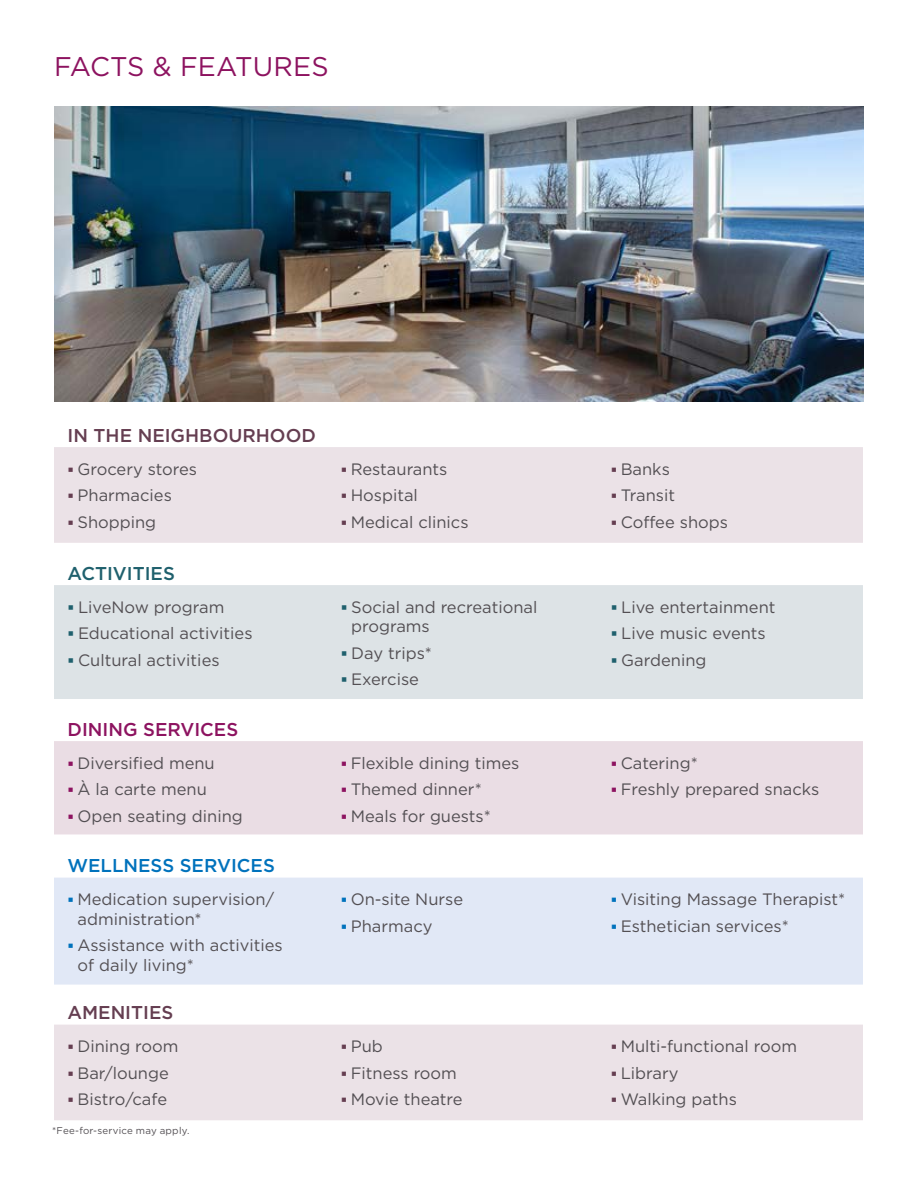
<style>
.page{position:relative;width:918px;height:1188px;background:#fff}
.page>*{position:absolute;margin:0;border:0;box-sizing:border-box;transform-origin:0 0}
.t1{font:27px "Gotham HTF";letter-spacing:.005em;color:#8d1360}
.ICON_LIST{font:500 18.6px "Gotham HTF";color:#653e51}
.t2{font:500 18.6px "Gotham HTF";color:#0072bc}
.t3{font:500 18.6px "Gotham HTF";color:#8d1360}
.ICON_LIST-2{font:500 18.6px "Gotham HTF";color:#1f606d}
.t4{font:16.5px/19.5px "Gotham HTF";color:#534f53}
.MICE_TYPE_FOR_LEGAL{font:9.75px "Gotham HTF";letter-spacing:.02em;color:#534f53}
</style>
<div class="page">
<div style="left:54px;top:447px;width:809px;height:96px;background:#ebe2e7"></div>
<img style="left:54px;top:107px;width:810px;height:294px">
<div style="left:54px;top:585px;width:809px;height:114px;background:#dde3e6"></div>
<div style="left:54px;top:741px;width:809px;height:93px;background:#eadde4"></div>
<div style="left:54px;top:878px;width:809px;height:107px;background:#e1e8f6"></div>
<div style="left:54px;top:1025px;width:809px;height:95px;background:#ebe2e7"></div>
<svg style="left:69px;top:467px;width:4px;height:5px"></svg>
<svg style="left:69px;top:494px;width:4px;height:4px"></svg>
<svg style="left:69px;top:520px;width:4px;height:5px"></svg>
<svg style="left:342px;top:467px;width:4px;height:5px"></svg>
<svg style="left:342px;top:494px;width:4px;height:4px"></svg>
<svg style="left:342px;top:520px;width:4px;height:5px"></svg>
<svg style="left:612px;top:467px;width:4px;height:5px"></svg>
<svg style="left:612px;top:494px;width:4px;height:4px"></svg>
<svg style="left:612px;top:520px;width:4px;height:5px"></svg>
<svg style="left:69px;top:605px;width:4px;height:4px"></svg>
<svg style="left:69px;top:631px;width:4px;height:5px"></svg>
<svg style="left:69px;top:658px;width:4px;height:4px"></svg>
<svg style="left:342px;top:605px;width:4px;height:4px"></svg>
<svg style="left:342px;top:651px;width:4px;height:4px"></svg>
<svg style="left:342px;top:677px;width:4px;height:5px"></svg>
<svg style="left:612px;top:605px;width:4px;height:4px"></svg>
<svg style="left:612px;top:631px;width:4px;height:5px"></svg>
<svg style="left:612px;top:658px;width:4px;height:4px"></svg>
<svg style="left:69px;top:761px;width:4px;height:5px"></svg>
<svg style="left:69px;top:788px;width:4px;height:4px"></svg>
<svg style="left:69px;top:814px;width:4px;height:5px"></svg>
<svg style="left:342px;top:761px;width:4px;height:5px"></svg>
<svg style="left:342px;top:788px;width:4px;height:4px"></svg>
<svg style="left:342px;top:814px;width:4px;height:5px"></svg>
<svg style="left:612px;top:761px;width:4px;height:5px"></svg>
<svg style="left:612px;top:788px;width:4px;height:4px"></svg>
<svg style="left:69px;top:898px;width:4px;height:4px"></svg>
<svg style="left:69px;top:944px;width:4px;height:4px"></svg>
<svg style="left:342px;top:898px;width:4px;height:4px"></svg>
<svg style="left:342px;top:924px;width:4px;height:5px"></svg>
<svg style="left:612px;top:898px;width:4px;height:4px"></svg>
<svg style="left:612px;top:924px;width:4px;height:5px"></svg>
<svg style="left:69px;top:1045px;width:4px;height:4px"></svg>
<svg style="left:69px;top:1071px;width:4px;height:5px"></svg>
<svg style="left:69px;top:1098px;width:4px;height:4px"></svg>
<svg style="left:342px;top:1045px;width:4px;height:4px"></svg>
<svg style="left:342px;top:1071px;width:4px;height:5px"></svg>
<svg style="left:342px;top:1098px;width:4px;height:4px"></svg>
<svg style="left:612px;top:1045px;width:4px;height:4px"></svg>
<svg style="left:612px;top:1071px;width:4px;height:5px"></svg>
<svg style="left:612px;top:1098px;width:4px;height:4px"></svg>
<h1 class="t1" style="left:54px;top:52px;width:276px">FACTS &amp; FEATURES</h1>
<p class="ICON_LIST" style="left:68px;top:424px;width:250px">IN THE NEIGHBOURHOOD</p>
<p class="t4" style="left:78px;top:459px;width:121px">Grocery stores</p>
<p class="t4" style="left:78px;top:485px;width:96px">Pharmacies</p>
<p class="t4" style="left:78px;top:512px;width:80px">Shopping</p>
<p class="ICON_LIST-2" style="left:68px;top:562px;width:109px">ACTIVITIES</p>
<p class="t4" style="left:78px;top:597px;width:148px">LiveNow program</p>
<p class="t4" style="left:78px;top:623px;width:176px">Educational activities</p>
<p class="t4" style="left:78px;top:650px;width:143px">Cultural activities</p>
<p class="t3" style="left:68px;top:718px;width:172px">DINING SERVICES</p>
<p class="t4" style="left:78px;top:753px;width:139px">Diversified menu</p>
<p class="t4" style="left:78px;top:779px;width:131px">À la carte menu</p>
<p class="t4" style="left:78px;top:806px;width:167px">Open seating dining</p>
<p class="t2" style="left:68px;top:855px;width:209px">WELLNESS SERVICES</p>
<p class="t4" style="left:78px;top:889px;width:198px">Medication supervision/ administration*</p>
<p class="t4" style="left:78px;top:935px;width:207px">Assistance with activities of daily living*</p>
<p class="ICON_LIST" style="left:68px;top:1002px;width:107px">AMENITIES</p>
<p class="t4" style="left:78px;top:1036px;width:103px">Dining room</p>
<p class="t4" style="left:78px;top:1063px;width:93px">Bar/lounge</p>
<p class="t4" style="left:78px;top:1089px;width:91px">Bistro/cafe</p>
<p class="MICE_TYPE_FOR_LEGAL" style="left:52px;top:1125px;width:139px">*Fee-for-service may apply.</p>
<p class="t4" style="left:351px;top:459px;width:98px">Restaurants</p>
<p class="t4" style="left:351px;top:485px;width:69px">Hospital</p>
<p class="t4" style="left:351px;top:512px;width:119px">Medical clinics</p>
<p class="t4" style="left:351px;top:597px;width:188px">Social and recreational programs</p>
<p class="t4" style="left:351px;top:643px;width:82px">Day trips*</p>
<p class="t4" style="left:351px;top:669px;width:69px">Exercise</p>
<p class="t4" style="left:351px;top:753px;width:170px">Flexible dining times</p>
<p class="t4" style="left:351px;top:779px;width:133px">Themed dinner*</p>
<p class="t4" style="left:351px;top:806px;width:142px">Meals for guests*</p>
<p class="t4" style="left:351px;top:889px;width:114px">On-site Nurse</p>
<p class="t4" style="left:351px;top:916px;width:83px">Pharmacy</p>
<p class="t4" style="left:351px;top:1036px;width:34px">Pub</p>
<p class="t4" style="left:351px;top:1063px;width:108px">Fitness room</p>
<p class="t4" style="left:351px;top:1089px;width:114px">Movie theatre</p>
<p class="t4" style="left:621px;top:459px;width:51px">Banks</p>
<p class="t4" style="left:621px;top:485px;width:56px">Transit</p>
<p class="t4" style="left:621px;top:512px;width:109px">Coffee shops</p>
<p class="t4" style="left:621px;top:597px;width:156px">Live entertainment</p>
<p class="t4" style="left:621px;top:623px;width:146px">Live music events</p>
<p class="t4" style="left:621px;top:650px;width:87px">Gardening</p>
<p class="t4" style="left:621px;top:753px;width:79px">Catering*</p>
<p class="t4" style="left:621px;top:779px;width:200px">Freshly prepared snacks</p>
<p class="t4" style="left:621px;top:889px;width:226px">Visiting Massage Therapist*</p>
<p class="t4" style="left:621px;top:916px;width:170px">Esthetician services*</p>
<p class="t4" style="left:621px;top:1036px;width:178px">Multi-functional room</p>
<p class="t4" style="left:621px;top:1063px;width:59px">Library</p>
<p class="t4" style="left:621px;top:1089px;width:118px">Walking paths</p>
</div>
